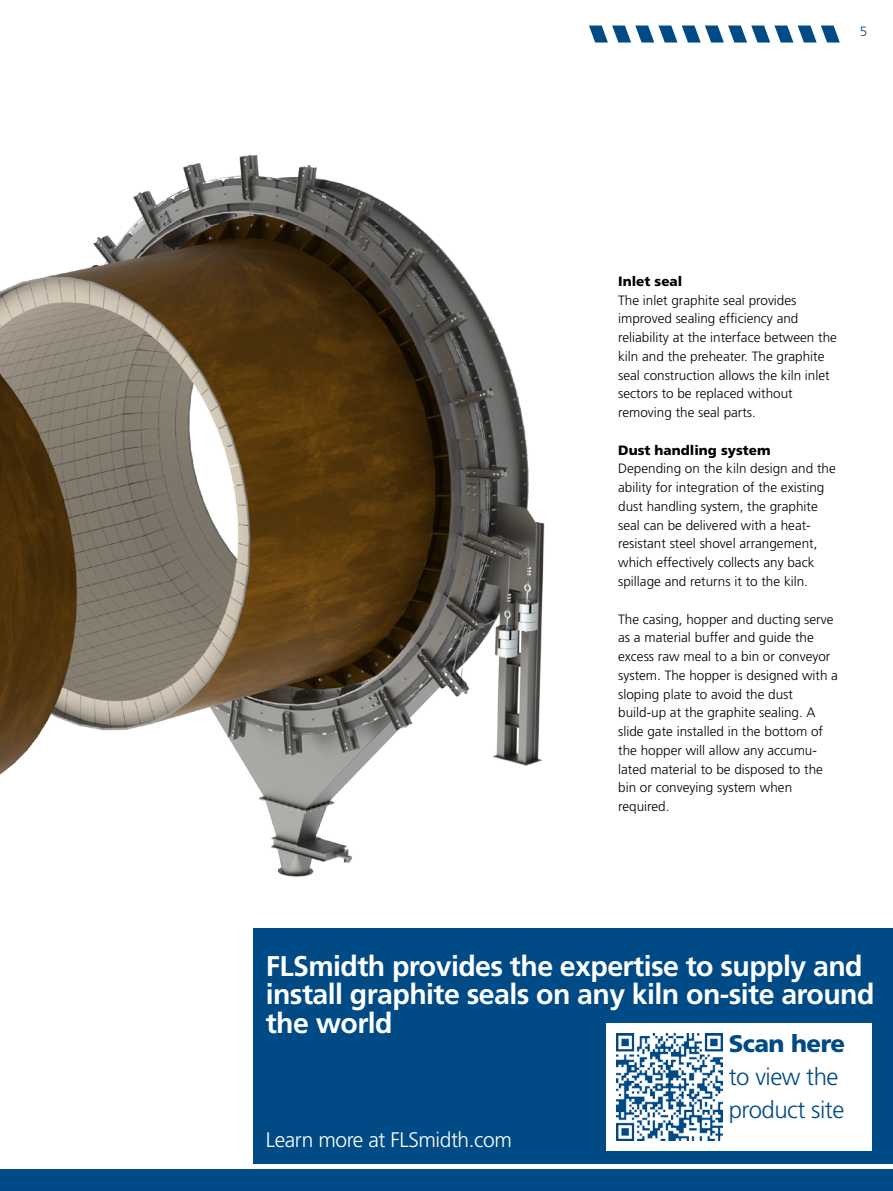
<style>
.page{position:relative;width:893px;height:1191px;background:#fff}
.page>*{position:absolute;margin:0;border:0;box-sizing:border-box;transform-origin:0 0}
.t1{font:700 28.5px/28.5px "Frutiger LT Std";letter-spacing:-.02em;color:#fff}
.t2{font:300 24px/33px "Frutiger LT Std";letter-spacing:-.02em;color:#004b85}
.t3{font:900 24px "Frutiger LT Std";letter-spacing:-.02em;color:#004b85}
.t4{font:300 21px "Frutiger LT Std";letter-spacing:-.02em;color:#fff}
.t5{font:300 13.5px/18.8px "Frutiger LT Std";color:#000}
.t6{font:900 13.5px "Frutiger LT Std";color:#000}
.t7{font:300 13.5px "Frutiger LT Std";color:#004b85}
</style>
<div class="page">
<img style="left:0;top:154px;width:545px;height:723px">
<div style="left:0;top:1169px;width:893px;height:22px;background:#004b85"></div>
<svg style="left:589px;top:26px;width:251px;height:17px"></svg>
<div style="left:253px;top:928px;width:640px;height:235px;background:#004b85"></div>
<div style="left:606px;top:1023px;width:265px;height:128px;background:#fff"></div>
<img style="left:616px;top:1034px;width:107px;height:106px">
<p class="t7" style="left:860px;top:23px;width:9px">5</p>
<p class="t6" style="left:618px;top:273px;width:66px">Inlet seal</p>
<p class="t5" style="left:618px;top:291px;width:220px">The inlet graphite seal provides improved sealing efficiency and reliability at the interface between the kiln and the preheater. The graphite seal construction allows the kiln inlet sectors to be replaced without removing the seal parts.</p>
<p class="t6" style="left:618px;top:442px;width:154px">Dust handling system</p>
<p class="t5" style="left:618px;top:459px;width:219px">Depending on the kiln design and the ability for integration of the existing dust handling system, the graphite seal can be delivered with a heat&shy;resistant steel shovel arrangement, which effectively collects any back spillage and returns it to the kiln.</p>
<p class="t5" style="left:618px;top:609px;width:221px">The casing, hopper and ducting serve as a material buffer and guide the excess raw meal to a bin or conveyor system. The hopper is designed with a sloping plate to avoid the dust build-up at the graphite sealing. A slide gate installed in the bottom of the hopper will allow any accumu&shy;lated material to be disposed to the bin or conveying system when required.</p>
<h1 class="t1" style="left:266px;top:951px;width:610px">FLSmidth provides the expertise to supply and install graphite seals on any kiln on-site around the world</h1>
<h2 class="t3" style="left:729px;top:1029px;width:118px">Scan here</h2>
<h2 class="t2" style="left:729px;top:1060px;width:117px">to view the product site</h2>
<h3 class="t4" style="left:266px;top:1127px;width:248px">Learn more at FLSmidth.com</h3>
</div>
